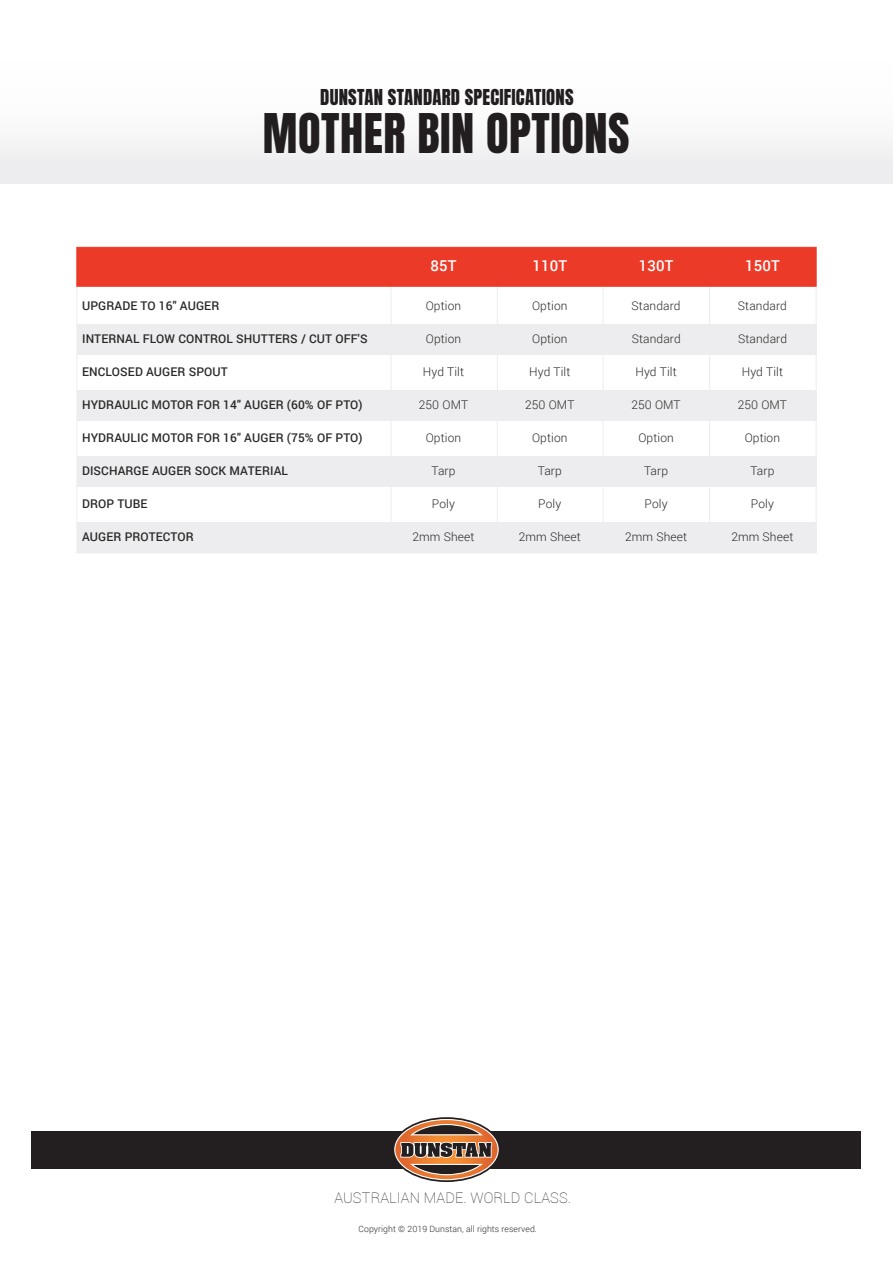
<style>
.page{position:relative;width:893px;height:1263px;background:#fff}
.page>*{position:absolute;margin:0;border:0;box-sizing:border-box;transform-origin:0 0}
.t1{font:46.5px "Anton";letter-spacing:.01em;color:#221e1f}
.t2{font:18.75px "Anton";letter-spacing:.01em;color:#221e1f}
.t3{font:500 15px "Roboto";letter-spacing:.01em;color:#fff}
.t4{font:100 14.55px "Roboto";letter-spacing:.01em;color:#2a2929}
.t5{font:300 12px "Roboto";letter-spacing:.01em;color:#2a2929}
.t6{font:500 12px "Roboto";letter-spacing:.01em;color:#2a2929}
.t7{font:300 8.7px "Roboto";letter-spacing:.01em;color:#2a2929}
</style>
<div class="page">
<div style="left:0;top:0;width:893px;height:183px;background:linear-gradient(to right,#fafafa,#fafafa)"></div>
<div style="left:32px;top:1131px;width:829px;height:37px;background:#231f20"></div>
<div style="left:392px;top:1117px;width:108px;height:65px;border:5px solid #231f20;border-radius:50%"></div>
<svg style="left:395px;top:1119px;width:103px;height:61px"></svg>
<hr style="left:709px;top:253px;width:1px;height:300px;background:#ededef">
<hr style="left:603px;top:253px;width:1px;height:300px;background:#ededef">
<hr style="left:497px;top:253px;width:1px;height:300px;background:#ededef">
<hr style="left:391px;top:253px;width:1px;height:300px;background:#ededef">
<div style="left:77px;top:325px;width:739px;height:30px;background:#ededef"></div>
<div style="left:77px;top:391px;width:739px;height:30px;background:#ededef"></div>
<div style="left:77px;top:457px;width:739px;height:30px;background:#ededef"></div>
<div style="left:77px;top:523px;width:739px;height:30px;background:#ededef"></div>
<div style="left:76px;top:247px;width:740px;height:40px;background:#ec3a28;border:1px solid #ec3a28"></div>
<h2 class="t2" style="left:320px;top:87px;width:255px">DUNSTAN STANDARD SPECIFICATIONS</h2>
<h1 class="t1" style="left:263px;top:109px;width:368px">MOTHER BIN OPTIONS</h1>
<p class="t3" style="left:430px;top:255px;width:28px">85T</p>
<p class="t3" style="left:532px;top:255px;width:36px">110T</p>
<p class="t3" style="left:639px;top:255px;width:36px">130T</p>
<p class="t3" style="left:745px;top:255px;width:36px">150T</p>
<p class="t6" style="left:82px;top:297px;width:139px">UPGRADE TO 16" AUGER</p>
<p class="t5" style="left:426px;top:297px;width:37px">Option</p>
<p class="t5" style="left:532px;top:297px;width:37px">Option</p>
<p class="t5" style="left:632px;top:297px;width:50px">Standard</p>
<p class="t5" style="left:738px;top:297px;width:50px">Standard</p>
<p class="t6" style="left:82px;top:330px;width:287px">INTERNAL FLOW CONTROL SHUTTERS / CUT OFF'S</p>
<p class="t5" style="left:426px;top:330px;width:37px">Option</p>
<p class="t5" style="left:532px;top:330px;width:37px">Option</p>
<p class="t5" style="left:632px;top:330px;width:50px">Standard</p>
<p class="t5" style="left:738px;top:330px;width:50px">Standard</p>
<p class="t6" style="left:82px;top:363px;width:147px">ENCLOSED AUGER SPOUT</p>
<p class="t5" style="left:423px;top:363px;width:43px">Hyd Tilt</p>
<p class="t5" style="left:529px;top:363px;width:43px">Hyd Tilt</p>
<p class="t5" style="left:635px;top:363px;width:43px">Hyd Tilt</p>
<p class="t5" style="left:742px;top:363px;width:43px">Hyd Tilt</p>
<p class="t6" style="left:82px;top:396px;width:282px">HYDRAULIC MOTOR FOR 14" AUGER (60% OF PTO)</p>
<p class="t5" style="left:419px;top:396px;width:51px">250 OMT</p>
<p class="t5" style="left:525px;top:396px;width:51px">250 OMT</p>
<p class="t5" style="left:631px;top:396px;width:51px">250 OMT</p>
<p class="t5" style="left:738px;top:396px;width:51px">250 OMT</p>
<p class="t6" style="left:82px;top:429px;width:282px">HYDRAULIC MOTOR FOR 16" AUGER (75% OF PTO)</p>
<p class="t5" style="left:426px;top:429px;width:37px">Option</p>
<p class="t5" style="left:532px;top:429px;width:37px">Option</p>
<p class="t5" style="left:638px;top:429px;width:37px">Option</p>
<p class="t5" style="left:745px;top:429px;width:37px">Option</p>
<p class="t6" style="left:82px;top:462px;width:207px">DISCHARGE AUGER SOCK MATERIAL</p>
<p class="t5" style="left:431px;top:462px;width:26px">Tarp</p>
<p class="t5" style="left:538px;top:462px;width:26px">Tarp</p>
<p class="t5" style="left:644px;top:462px;width:26px">Tarp</p>
<p class="t5" style="left:750px;top:462px;width:26px">Tarp</p>
<p class="t6" style="left:82px;top:495px;width:67px">DROP TUBE</p>
<p class="t5" style="left:432px;top:495px;width:24px">Poly</p>
<p class="t5" style="left:538px;top:495px;width:24px">Poly</p>
<p class="t5" style="left:645px;top:495px;width:24px">Poly</p>
<p class="t5" style="left:751px;top:495px;width:24px">Poly</p>
<p class="t6" style="left:82px;top:528px;width:113px">AUGER PROTECTOR</p>
<p class="t5" style="left:412px;top:528px;width:64px">2mm Sheet</p>
<p class="t5" style="left:519px;top:528px;width:64px">2mm Sheet</p>
<p class="t5" style="left:625px;top:528px;width:64px">2mm Sheet</p>
<p class="t5" style="left:731px;top:528px;width:64px">2mm Sheet</p>
<p class="t4" style="left:334px;top:1187px;width:238px">AUSTRALIAN MADE. WORLD CLASS.</p>
<p class="t7" style="left:359px;top:1223px;width:180px">Copyright © 2019 Dunstan, all rights reserved.</p>
</div>
